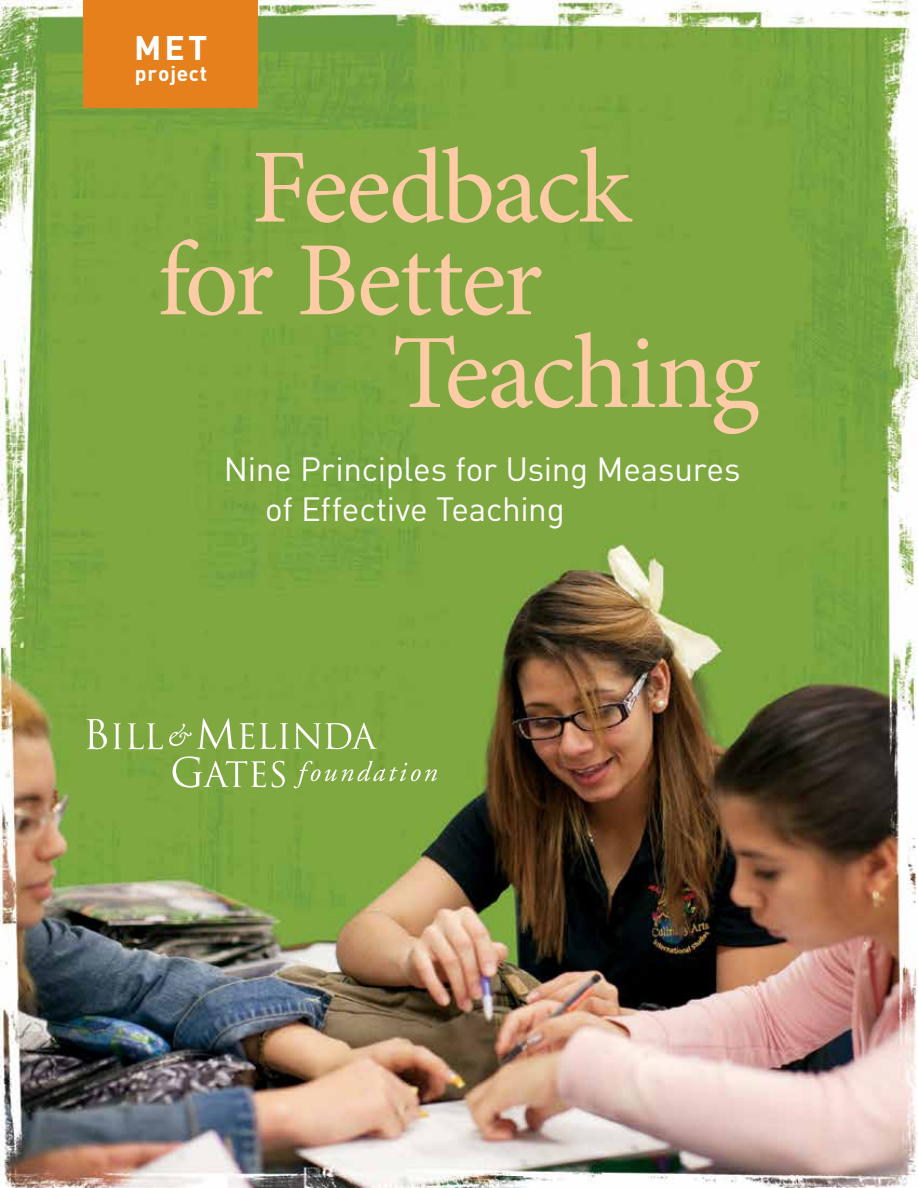
<style>
.page{position:relative;width:918px;height:1188px;background:#fff}
.page>*{position:absolute;margin:0;border:0;box-sizing:border-box;transform-origin:0 0}
.t1{font:105.6px "Minion Pro";letter-spacing:-.025em;color:#fdcca6}
.t2{font:700 33.75px "DINOT";color:#fff}
.t3{font:33.3px/40px "DINOT";letter-spacing:-.01em;color:#fff}
.t4{font:700 21px "DINOT";letter-spacing:.04em;color:#fff}
</style>
<div class="page">
<img style="left:0;top:0;width:918px;height:1188px">
<div style="left:84px;top:0;width:174px;height:107px;background:#e5801d"></div>
<svg style="left:173px;top:756px;width:93px;height:32px;background:#96b864"></svg>
<svg style="left:272px;top:761px;width:13px;height:27px"></svg>
<svg style="left:294px;top:761px;width:143px;height:27px;background:#8fb359"></svg>
<svg style="left:86px;top:719px;width:21px;height:30px"></svg>
<svg style="left:113px;top:723px;width:9px;height:26px"></svg>
<svg style="left:128px;top:723px;width:35px;height:26px"></svg>
<svg style="left:169px;top:718px;width:208px;height:31px;background:#96b763"></svg>
<p class="t2" style="left:134px;top:25px;width:75px">MET</p>
<p class="t4" style="left:135px;top:59px;width:74px">project</p>
<h1 class="t1" style="left:251px;top:125px;width:381px">Feedback</h1>
<h1 class="t1" style="left:158px;top:217px;width:386px">for Better</h1>
<h1 class="t1" style="left:392px;top:310px;width:370px">Teaching</h1>
<p class="t3" style="left:265px;top:447px;width:477px;text-indent:-41px">Nine Principles for Using Measures of Effective Teaching</p>
</div>
